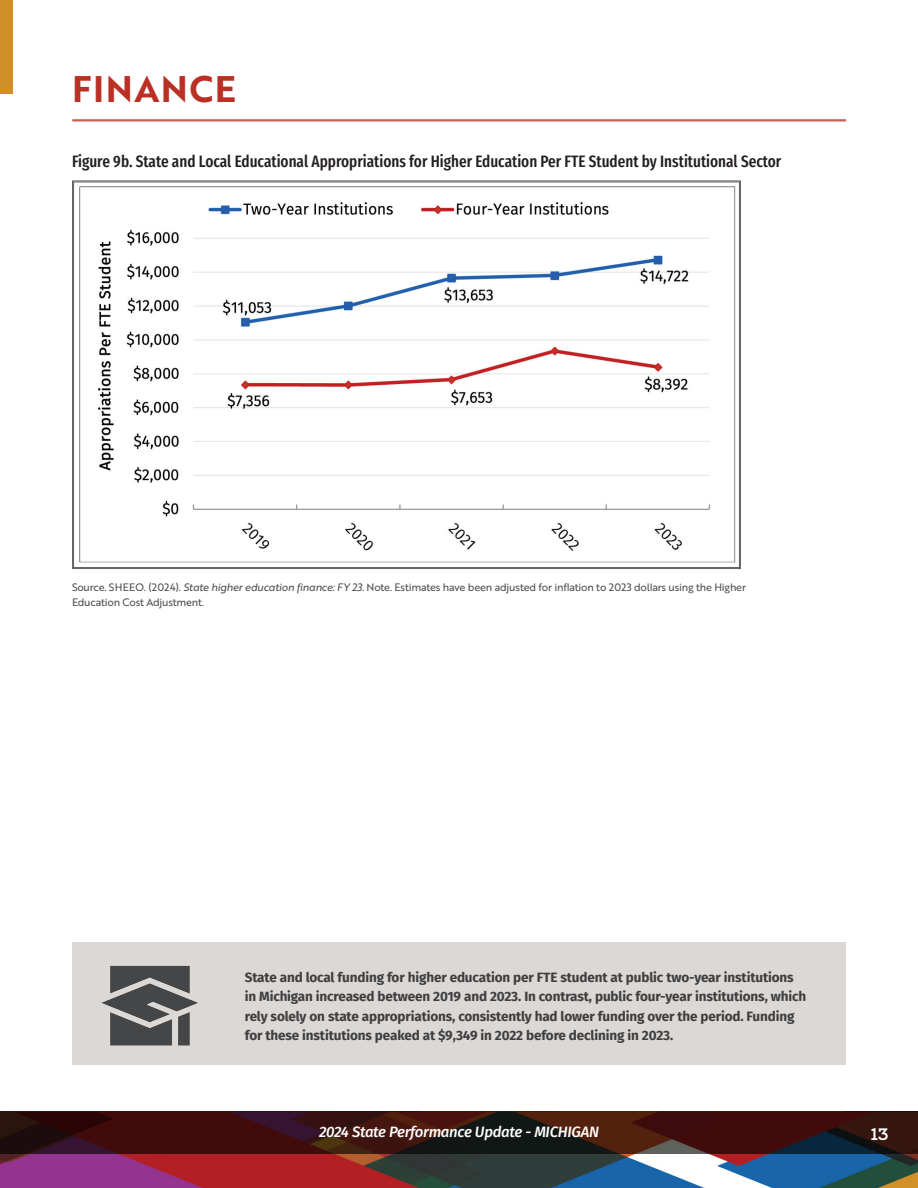
<style>
.page{position:relative;width:918px;height:1188px;background:#fff}
.page>*{position:absolute;margin:0;border:0;box-sizing:border-box;transform-origin:0 0}
.t1{font:36px "Brother 1816 Bold";letter-spacing:.04em;color:#ba3024}
.t2{font:500 16.5px "Fira Sans Compressed";color:#231f20}
.t3{font:800 16.5px "Nexa Slab";color:#fff}
.t4{font:italic 500 15px "Fira Sans";letter-spacing:-.02em;color:#fff}
.t5{font:700 13.5px/19.5px "Fira Sans";letter-spacing:-.01em;color:#3e3e3f}
.t6{font:10.5px/15px "Brother 1816 Regular";letter-spacing:-.02em;color:#4b4c4d}
.s1{font-family:"Brother 1816 Regular Italic"}
</style>
<div class="page">
<img style="left:0;top:1154px;width:918px;height:34px">
<svg style="left:0;top:1111px;width:918px;height:43px;background:#361312"></svg>
<div style="left:72px;top:942px;width:774px;height:123px;background:#dcd8d5"></div>
<div style="left:0;top:0;width:12px;height:93px;background:#d18e29"></div>
<hr style="left:72px;top:120px;width:774px;height:1px;background:#ba3024">
<hr style="left:72px;top:121px;width:774px;height:1px;background:#ba3024">
<img style="left:101px;top:965px;width:97px;height:81px">
<svg style="left:72px;top:180px;width:669px;height:389px"></svg>
<h1 class="t1" style="left:72px;top:61px;width:165px">FINANCE</h1>
<p class="t2" style="left:72px;top:148px;width:711px">Figure 9b. State and Local Educational Appropriations for Higher Education Per FTE Student by Institutional Sector</p>
<p class="t6" style="left:72px;top:579px;width:676px">Source. SHEEO. (2024). <span class="s1">State higher education finance: FY 23</span>. Note. Estimates have been adjusted for inflation to 2023 dollars using the Higher<br>Education Cost Adjustment.</p>
<p class="t5" style="left:245px;top:966px;width:563px">State and local funding for higher education per FTE student at public two-year institutions in Michigan increased between 2019 and 2023. In contrast, public four-year institutions, which rely solely on state appropriations, consistently had lower funding over the period. Funding for these institutions peaked at $9,349 in 2022 before declining in 2023.</p>
<p class="t4" style="left:319px;top:1120px;width:281px">2024 State Performance Update - MICHIGAN</p>
<p class="t3" style="left:871px;top:1124px;width:19px">13</p>
</div>
